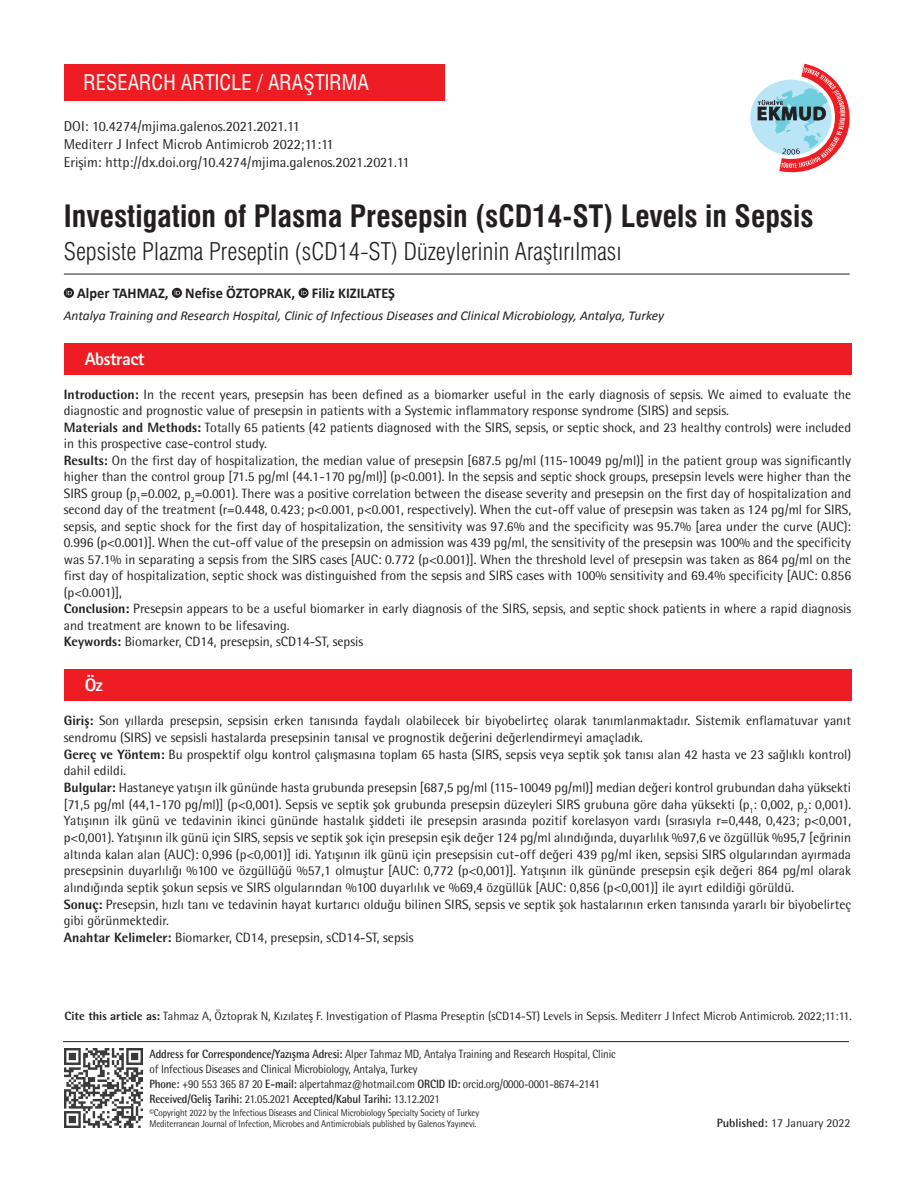
<style>
.page{position:relative;width:915px;height:1191px;background:#fff}
.page>*{position:absolute;margin:0;border:0;box-sizing:border-box;transform-origin:0 0}
.t1{font:30px "Swiss Condensed Bold Tr";color:#231f20}
.t2{font:24px "Swiss Condensed Light Tr";color:#231f20}
.t3{font:21px "Swiss Condensed Tr";color:#fff}
.t4{font:800 18px "Rotis Sans Serif Std";letter-spacing:-.025em;color:#fff}
.t5{font:700 15px "Calibri";color:#231f20;scale:.96 1}
.t6{font:14.25px/18px "Rotis Semi Sans Std";color:#231f20}
.t7{font:13.5px/16.5px "Rotis Semi Sans Std";color:#231f20}
.t8{font:italic 13.5px "Calibri";color:#231f20}
.t9{font:12px/15px "Rotis Semi Sans Std";letter-spacing:-.01em;color:#231f20;scale:.9 1}
.t10{font:12px "Rotis Semi Sans Std";letter-spacing:-.01em;color:#231f20}
.t11{font:9.75px/11.2px "Rotis Semi Sans Std";letter-spacing:-.01em;color:#231f20;scale:.9 1}
.s1{font-weight:800}
.s2{font-weight:700}
</style>
<div class="page">
<div style="left:750px;top:80px;width:81px;height:75px;background:#bae5f6;border-radius:50%"></div>
<svg style="left:757px;top:64px;width:93px;height:109px"></svg>
<div style="left:64px;top:64px;width:380px;height:37px;background:#ee1d23"></div>
<hr style="left:63px;top:1041px;width:785px;height:1px;background:#231f20">
<img style="left:64px;top:1049px;width:78px;height:78px">
<div style="left:64px;top:669px;width:786px;height:31px;background:#ee1d23"></div>
<div style="left:64px;top:343px;width:786px;height:31px;background:#ee1d23"></div>
<svg style="left:64px;top:288px;width:10px;height:10px"></svg>
<svg style="left:66px;top:290px;width:6px;height:5px"></svg>
<svg style="left:172px;top:288px;width:10px;height:10px"></svg>
<svg style="left:174px;top:290px;width:6px;height:5px"></svg>
<svg style="left:298px;top:288px;width:10px;height:10px"></svg>
<svg style="left:301px;top:290px;width:5px;height:5px"></svg>
<hr style="left:64px;top:274px;width:785px;height:1px;background:#231f20">
<h3 class="t3" style="left:83px;top:70px;width:287px">RESEARCH ARTICLE / ARAŞTIRMA</h3>
<p class="t6" style="left:64px;top:117px;width:347px">DOI: 10.4274/mjima.galenos.2021.2021.11<br>Mediterr J Infect Microb Antimicrob 2022;11:11<br>Erişim: http://dx.doi.org/10.4274/mjima.galenos.2021.2021.11</p>
<h1 class="t1" style="left:64px;top:198px;width:751px">Investigation of Plasma Presepsin (sCD14-ST) Levels in Sepsis</h1>
<h2 class="t2" style="left:64px;top:236px;width:559px">Sepsiste Plazma Preseptin (sCD14-ST) Düzeylerinin Araştırılması</h2>
<p class="t5" style="left:77px;top:282px;width:332px">Alper TAHMAZ, Nefise ÖZTOPRAK, Filiz KIZILATEŞ</p>
<p class="t8" style="left:64px;top:306px;width:601px">Antalya Training and Research Hospital, Clinic of Infectious Diseases and Clinical Microbiology, Antalya, Turkey</p>
<h3 class="t4" style="left:85px;top:347px;width:61px">Abstract</h3>
<p class="t7" style="left:64px;top:386px;width:788px"><span class="s1">Introduction:</span> In the recent years, presepsin has been defined as a biomarker useful in the early diagnosis of sepsis. We aimed to evaluate the diagnostic and prognostic value of presepsin in patients with a Systemic inflammatory response syndrome (SIRS) and sepsis.<br><span class="s1">Materials and Methods:</span> Totally 65 patients (42 patients diagnosed with the SIRS, sepsis, or septic shock, and 23 healthy controls) were included in this prospective case-control study.<br><span class="s1">Results:</span> On the first day of hospitalization, the median value of presepsin [687.5 pg/ml (115-10049 pg/ml)] in the patient group was significantly higher than the control group [71.5 pg/ml (44.1-170 pg/ml)] (p&lt;0.001). In the sepsis and septic shock groups, presepsin levels were higher than the SIRS group (p<sub>1</sub>=0.002, p<sub>2</sub>=0.001). There was a positive correlation between the disease severity and presepsin on the first day of hospitalization and second day of the treatment (r=0.448, 0.423; p&lt;0.001, p&lt;0.001, respectively). When the cut-off value of presepsin was taken as 124 pg/ml for SIRS, sepsis, and septic shock for the first day of hospitalization, the sensitivity was 97.6% and the specificity was 95.7% [area under the curve (AUC):<br>0.996 (p&lt;0.001)]. When the cut-off value of the presepsin on admission was 439 pg/ml, the sensitivity of the presepsin was 100% and the specificity was 57.1% in separating a sepsis from the SIRS cases [AUC: 0.772 (p&lt;0.001)]. When the threshold level of presepsin was taken as 864 pg/ml on the first day of hospitalization, septic shock was distinguished from the sepsis and SIRS cases with 100% sensitivity and 69.4% specificity [AUC: 0.856 (p&lt;0.001)],<br><span class="s1">Conclusion:</span> Presepsin appears to be a useful biomarker in early diagnosis of the SIRS, sepsis, and septic shock patients in where a rapid diagnosis and treatment are known to be lifesaving.<br><span class="s1">Keywords:</span> Biomarker, CD14, presepsin, sCD14-ST, sepsis</p>
<h3 class="t4" style="left:85px;top:674px;width:20px">Öz</h3>
<p class="t7" style="left:64px;top:712px;width:788px"><span class="s1">Giriş:</span> Son yıllarda presepsin, sepsisin erken tanısında faydalı olabilecek bir biyobelirteç olarak tanımlanmaktadır. Sistemik enflamatuvar yanıt sendromu (SIRS) ve sepsisli hastalarda presepsinin tanısal ve prognostik değerini değerlendirmeyi amaçladık.<br><span class="s1">Gereç ve Yöntem:</span> Bu prospektif olgu kontrol çalışmasına toplam 65 hasta (SIRS, sepsis veya septik şok tanısı alan 42 hasta ve 23 sağlıklı kontrol) dahil edildi.<br><span class="s1">Bulgular:</span> Hastaneye yatışın ilk gününde hasta grubunda presepsin [687,5 pg/ml (115-10049 pg/ml)] median değeri kontrol grubundan daha yüksekti [71,5 pg/ml (44,1-170 pg/ml)] (p&lt;0,001). Sepsis ve septik şok grubunda presepsin düzeyleri SIRS grubuna göre daha yüksekti (p<sub>1</sub>: 0,002, p<sub>2</sub>: 0,001).<br>Yatışının ilk günü ve tedavinin ikinci gününde hastalık şiddeti ile presepsin arasında pozitif korelasyon vardı (sırasıyla r=0,448, 0,423; p&lt;0,001, p&lt;0,001). Yatışının ilk günü için SIRS, sepsis ve septik şok için presepsin eşik değer 124 pg/ml alındığında, duyarlılık %97,6 ve özgüllük %95,7 [eğrinin altında kalan alan (AUC): 0,996 (p&lt;0,001)] idi. Yatışının ilk günü için presepsisin cut-off değeri 439 pg/ml iken, sepsisi SIRS olgularından ayırmada presepsinin duyarlılığı %100 ve özgüllüğü %57,1 olmuştur [AUC: 0,772 (p&lt;0,001)]. Yatışının ilk gününde presepsin eşik değeri 864 pg/ml olarak alındığında septik şokun sepsis ve SIRS olgularından %100 duyarlılık ve %69,4 özgüllük [AUC: 0,856 (p&lt;0,001)] ile ayırt edildiği görüldü.<br><span class="s1">Sonuç:</span> Presepsin, hızlı tanı ve tedavinin hayat kurtarıcı olduğu bilinen SIRS, sepsis ve septik şok hastalarının erken tanısında yararlı bir biyobelirteç gibi görünmektedir.<br><span class="s1">Anahtar Kelimeler:</span> Biomarker, CD14, presepsin, sCD14-ST, sepsis</p>
<p class="t10" style="left:65px;top:1009px;width:788px"><span class="s1">Cite this article as:</span> Tahmaz A, Öztoprak N, Kızılateş F. Investigation of Plasma Preseptin (sCD14-ST) Levels in Sepsis. Mediterr J Infect Microb Antimicrob. 2022;11:11.</p>
<p class="t9" style="left:149px;top:1045px;width:519px"><span class="s2">Address for Correspondence/Yazışma Adresi:</span> Alper Tahmaz MD, Antalya Training and Research Hospital, Clinic of Infectious Diseases and Clinical Microbiology, Antalya, Turkey<br><span class="s2">Phone:</span> +90 553 365 87 20 <span class="s2">E-mail:</span> alpertahmaz@hotmail.com <span class="s2">ORCID ID:</span> orcid.org/0000-0001-8674-2141<br><span class="s2">Received/Geliş Tarihi:</span> 21.05.2021 <span class="s2">Accepted/Kabul Tarihi:</span> 13.12.2021</p>
<p class="t11" style="left:149px;top:1107px;width:368px">©Copyright 2022 by the Infectious Diseases and Clinical Microbiology Specialty Society of Turkey<br>Mediterranean Journal of Infection, Microbes and Antimicrobials published by Galenos Yayınevi.</p>
<p class="t10" style="left:716px;top:1116px;width:135px"><span class="s2">Published:</span> 17 January 2022</p>
</div>
